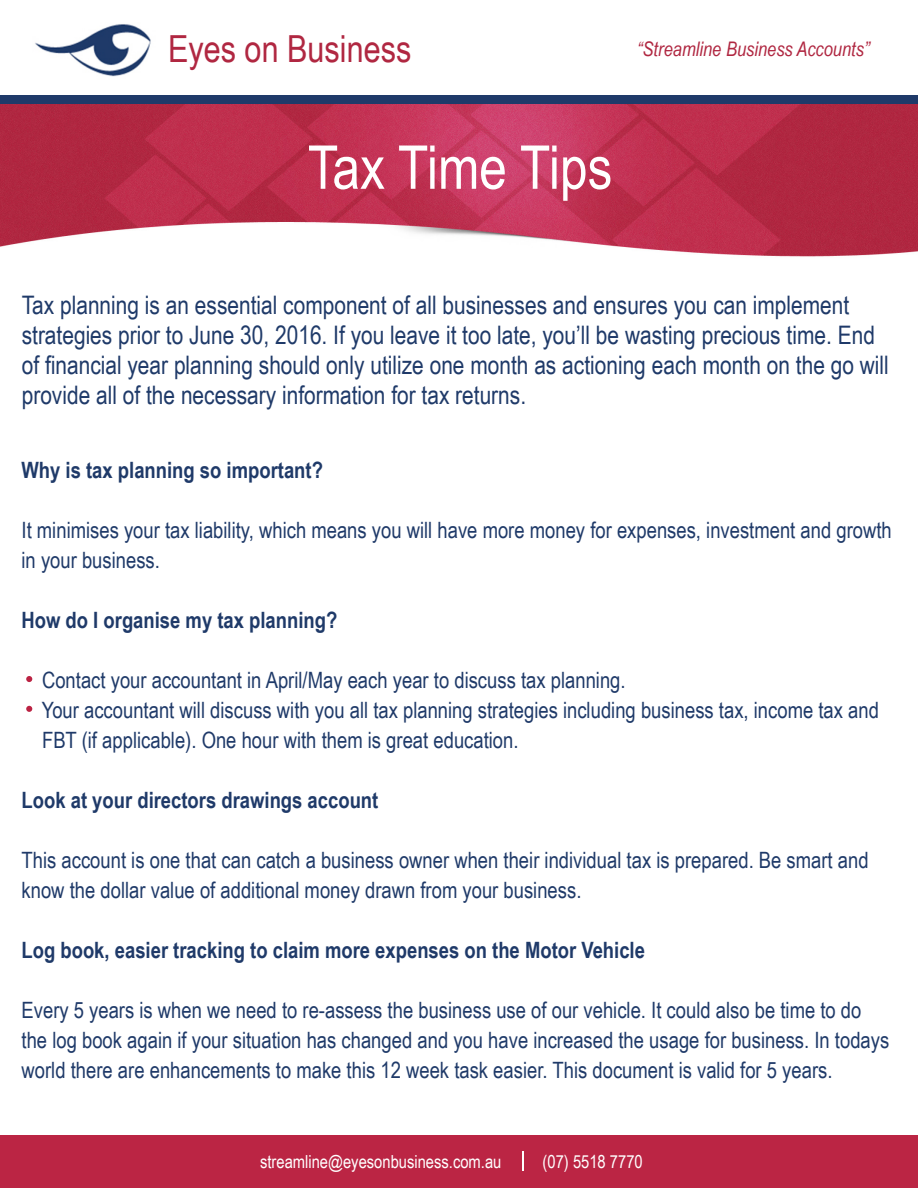
<style>
.page{position:relative;width:918px;height:1188px;background:#fff}
.page>*{position:absolute;margin:0;border:0;box-sizing:border-box;transform-origin:0 0}
.t1{font:60.45px "Arial Narrow";color:#fff}
.t2{font:37.35px "Arial Narrow";color:#b02741}
.t3{font:25.5px/30px "Arial Narrow";color:#1f3a69}
.t4{font:22.5px/30px "Arial Narrow";color:#1f3a69}
.t5{font:700 22.5px "Arial Narrow";color:#1f3a69}
.t6{font:italic 20.1px "Arial Narrow";color:#b02741}
.t7{font:18px "Arial Narrow";color:#fff}
</style>
<div class="page">
<div style="left:0;top:95px;width:918px;height:12px;background:#1f3a69"></div>
<div style="left:0;top:1136px;width:918px;height:52px;background:#bb2544"></div>
<img style="left:0;top:104px;width:918px;height:153px">
<img style="left:35px;top:24px;width:116px;height:53px">
<svg style="left:522px;top:1151px;width:1px;height:20px"></svg>
<svg style="left:26px;top:676px;width:6px;height:6px"></svg>
<svg style="left:26px;top:706px;width:6px;height:6px"></svg>
<p class="t2" style="left:168px;top:22px;width:245px">Eyes on Business</p>
<p class="t6" style="left:637px;top:35px;width:234px">“Streamline Business Accounts”</p>
<p class="t1" style="left:308px;top:123px;width:306px">Tax Time Tips</p>
<p class="t3" style="left:22px;top:289px;width:869px">Tax planning is an essential component of all businesses and ensures you can implement strategies prior to June 30, 2016. If you leave it too late, you’ll be wasting precious time. End of financial year planning should only utilize one month as actioning each month on the go will provide all of the necessary information for tax returns.</p>
<p class="t5" style="left:22px;top:453px;width:303px">Why is tax planning so important?</p>
<p class="t4" style="left:22px;top:515px;width:872px">It minimises your tax liability, which means you will have more money for expenses, investment and growth in your business.</p>
<p class="t5" style="left:22px;top:603px;width:317px">How do I organise my tax planning?</p>
<p class="t4" style="left:42px;top:665px;width:585px">Contact your accountant in April/May each year to discuss tax planning.</p>
<p class="t4" style="left:42px;top:695px;width:839px">Your accountant will discuss with you all tax planning strategies including business tax, income tax and<br>FBT (if applicable). One hour with them is great education.</p>
<p class="t5" style="left:22px;top:783px;width:358px">Look at your directors drawings account</p>
<p class="t4" style="left:22px;top:845px;width:849px">This account is one that can catch a business owner when their individual tax is prepared. Be smart and know the dollar value of additional money drawn from your business.</p>
<p class="t5" style="left:22px;top:933px;width:625px">Log book, easier tracking to claim more expenses on the Motor Vehicle</p>
<p class="t4" style="left:22px;top:995px;width:869px">Every 5 years is when we need to re-assess the business use of our vehicle. It could also be time to do the log book again if your situation has changed and you have increased the usage for business. In todays world there are enhancements to make this 12 week task easier. This document is valid for 5 years.</p>
<p class="t7" style="left:260px;top:1148px;width:243px">streamline@eyesonbusiness.com.au</p>
<p class="t7" style="left:543px;top:1148px;width:102px">(07) 5518 7770</p>
</div>
